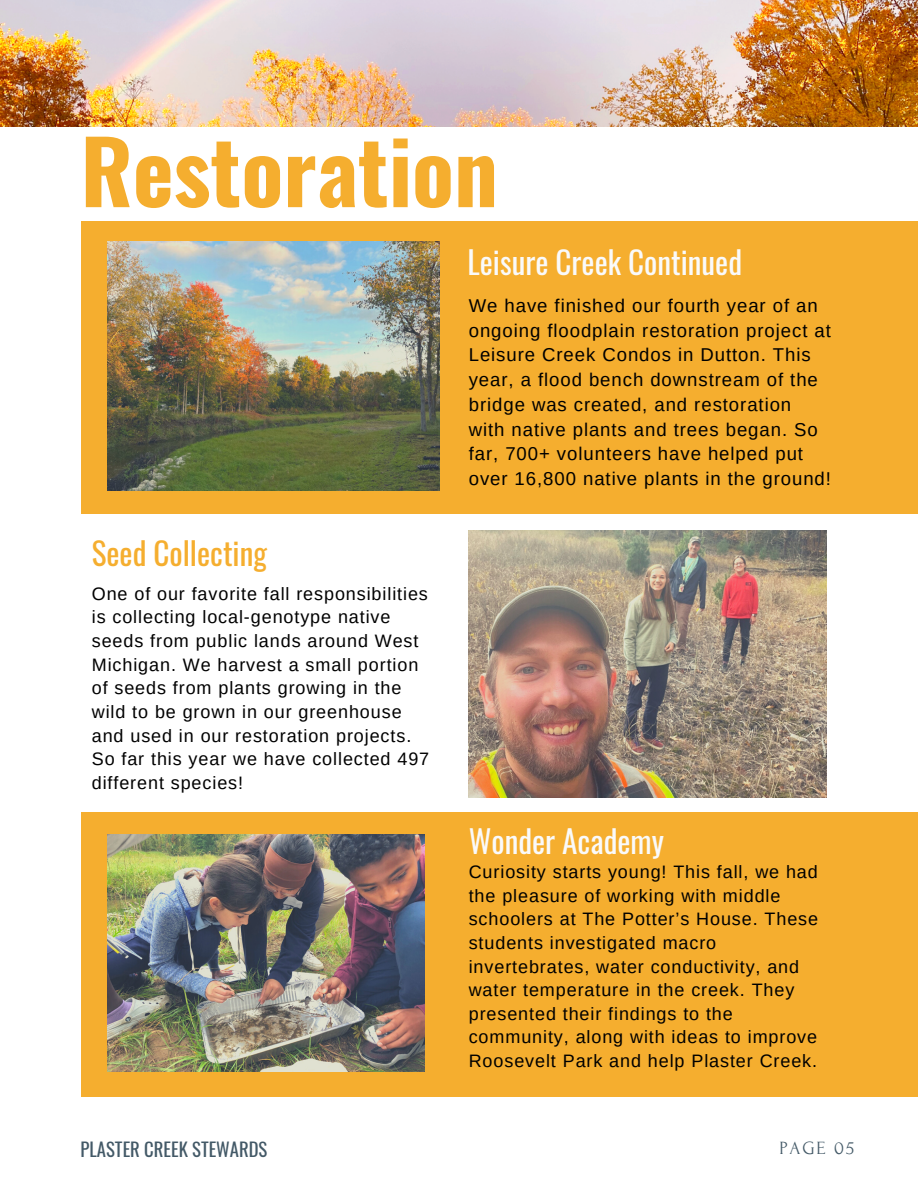
<style>
.page{position:relative;width:918px;height:1188px;background:#fff}
.page>*{position:absolute;margin:0;border:0;box-sizing:border-box;transform-origin:0 0}
.t1{font:700 87px "Oswald";color:#f5ae2f}
.t2{font:31.2px "Oswald";color:#fafafa}
.t3{font:31.2px "Oswald";color:#f5ae2f}
.t4{font:18.6px/24.8px "Arimo";letter-spacing:.05em;color:#000}
.t5{font:18.6px "Oswald";color:#435967}
.t6{font:18.6px "Forum";letter-spacing:.1em;color:#435967}
.t7{font:18px/23.7px "Arimo";letter-spacing:.05em;color:#000}
</style>
<div class="page">
<div style="left:81px;top:221px;width:837px;height:292px;background:#f5ae2f"></div>
<div style="left:81px;top:812px;width:837px;height:284px;background:#f5ae2f"></div>
<img style="left:107px;top:241px;width:332px;height:249px">
<img style="left:469px;top:530px;width:357px;height:268px">
<img style="left:107px;top:834px;width:318px;height:238px">
<img style="left:0;top:0;width:918px;height:126px">
<p class="t1" style="left:81px;top:103px;width:419px">Restoration</p>
<p class="t2" style="left:467px;top:238px;width:276px">Leisure Creek Continued</p>
<p class="t3" style="left:92px;top:529px;width:177px">Seed Collecting</p>
<p class="t7" style="left:92px;top:582px;width:339px">One of our favorite fall responsibilities is collecting local-genotype native seeds from public lands around West Michigan. We harvest a small portion of seeds from plants growing in the wild to be grown in our greenhouse and used in our restoration projects.<br>So far this year we have collected 497 different species!</p>
<p class="t4" style="left:469px;top:293px;width:364px">We have finished our fourth year of an ongoing floodplain restoration project at Leisure Creek Condos in Dutton. This year, a flood bench downstream of the bridge was created, and restoration with native plants and trees began. So far, 700+ volunteers have helped put over 16,800 native plants in the ground!</p>
<p class="t2" style="left:469px;top:817px;width:197px">Wonder Academy</p>
<p class="t7" style="left:469px;top:860px;width:351px">Curiosity starts young! This fall, we had the pleasure of working with middle schoolers at The Potter’s House. These students investigated macro invertebrates, water conductivity, and water temperature in the creek. They presented their findings to the community, along with ideas to improve Roosevelt Park and help Plaster Creek.</p>
<p class="t5" style="left:81px;top:1135px;width:188px">PLASTER CREEK STEWARDS</p>
<p class="t6" style="left:779px;top:1138px;width:76px">PAGE 05</p>
</div>
